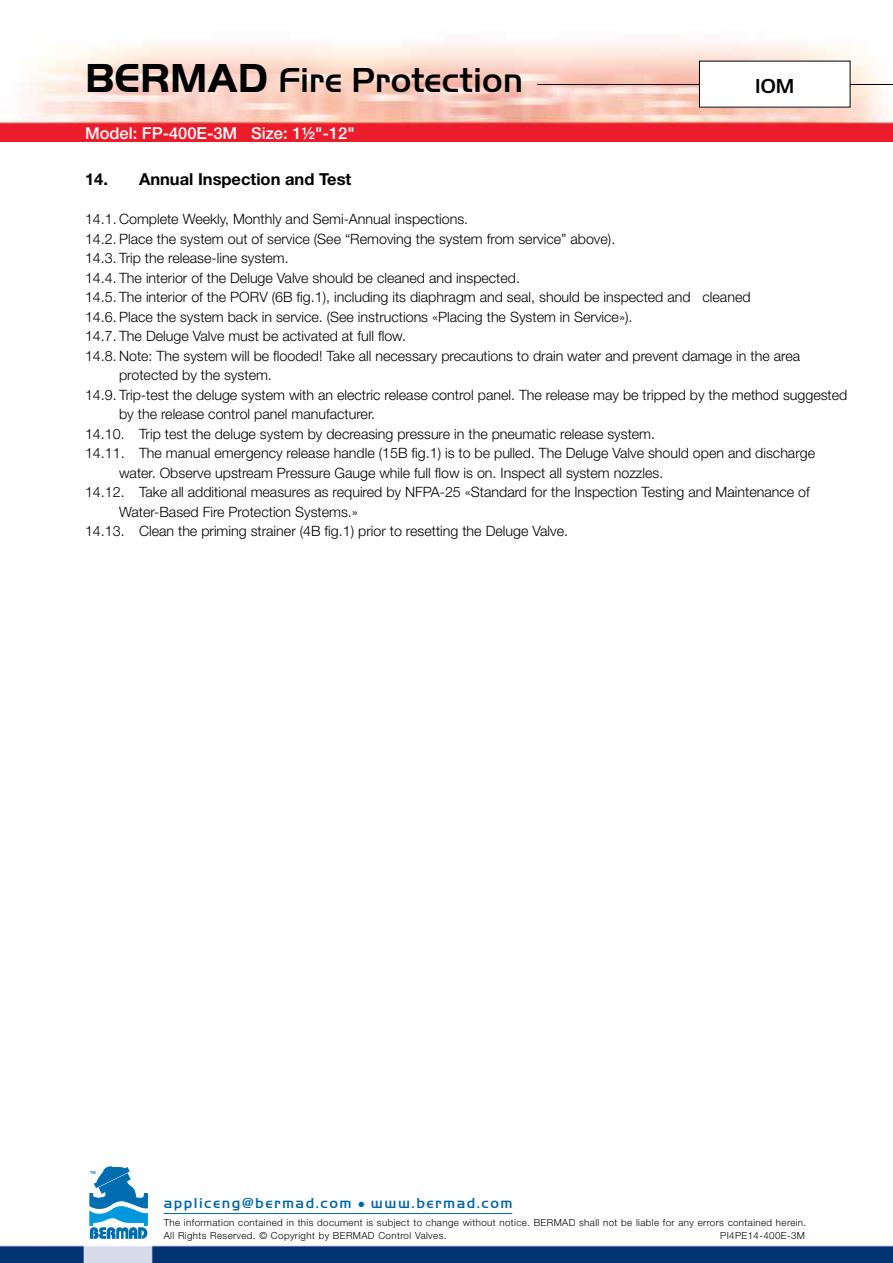
<style>
.page{position:relative;width:893px;height:1263px;background:#fff}
.page>*{position:absolute;margin:0;border:0;box-sizing:border-box;transform-origin:0 0}
.t1{font:500 36px "Handel Got D";color:#000}
.t2{font:500 21px "Handel Got D";color:#000}
.t3{font:500 16.5px "Helvetica Neue";color:#fff}
.t4{font:700 16.5px "Helvetica Neue";color:#000}
.t5{font:500 15px "Handel Got D";letter-spacing:.1em;color:#0068aa}
.t6{font:300 14.25px "Helvetica Neue";color:#000}
.t7{font:300 9.75px/13.2px "Helvetica Neue";letter-spacing:.04em;color:#000}
.s1{font-weight:700;font-size:42px}
</style>
<div class="page">
<img style="left:41px;top:1166px;width:852px;height:97px">
<img style="left:0;top:1245px;width:41px;height:18px">
<hr style="left:164px;top:1213px;width:348px;height:1px;background:#0068aa">
<svg style="left:90px;top:1167px;width:57px;height:72px"></svg>
<img style="left:0;top:42px;width:893px;height:100px">
<hr style="left:537px;top:84px;width:356px;height:1px;background:#000">
<div style="left:699px;top:61px;width:151px;height:46px;background:#fff"></div>
<h1 class="t1" style="left:85px;top:58px;width:440px"><span class="s1">BERMAD</span> Fire Protection</h1>
<h2 class="t2" style="left:755px;top:73px;width:41px">IOM</h2>
<p class="t3" style="left:85px;top:126px;width:271px">Model: FP-400E-3M Size: 1½"-12"</p>
<p class="t4" style="left:85px;top:173px;width:268px">14. Annual Inspection and Test</p>
<p class="t6" style="left:85px;top:214px;width:385px">14.1. Complete Weekly, Monthly and Semi-Annual inspections.</p>
<p class="t6" style="left:85px;top:233px;width:532px">14.2. Place the system out of service (See “Removing the system from service” above).</p>
<p class="t6" style="left:85px;top:253px;width:205px">14.3. Trip the release-line system.</p>
<p class="t6" style="left:85px;top:272px;width:436px">14.4. The interior of the Deluge Valve should be cleaned and inspected.</p>
<p class="t6" style="left:85px;top:292px;width:667px">14.5. The interior of the PORV (6B fig.1), including its diaphragm and seal, should be inspected and cleaned</p>
<p class="t6" style="left:85px;top:311px;width:549px">14.6. Place the system back in service. (See instructions «Placing the System in Service»).</p>
<p class="t6" style="left:85px;top:331px;width:322px">14.7. The Deluge Valve must be activated at full flow.</p>
<p class="t6" style="left:85px;top:350px;width:717px">14.8. Note: The system will be flooded! Take all necessary precautions to drain water and prevent damage in the area</p>
<p class="t6" style="left:119px;top:370px;width:154px">protected by the system.</p>
<p class="t6" style="left:85px;top:389px;width:764px">14.9. Trip-test the deluge system with an electric release control panel. The release may be tripped by the method suggested</p>
<p class="t6" style="left:119px;top:409px;width:258px">by the release control panel manufacturer.</p>
<p class="t6" style="left:85px;top:428px;width:572px">14.10. Trip test the deluge system by decreasing pressure in the pneumatic release system.</p>
<p class="t6" style="left:85px;top:448px;width:732px">14.11. The manual emergency release handle (15B fig.1) is to be pulled. The Deluge Valve should open and discharge</p>
<p class="t6" style="left:119px;top:467px;width:546px">water. Observe upstream Pressure Gauge while full flow is on. Inspect all system nozzles.</p>
<p class="t6" style="left:85px;top:487px;width:726px">14.12. Take all additional measures as required by NFPA-25 «Standard for the Inspection Testing and Maintenance of</p>
<p class="t6" style="left:119px;top:506px;width:240px">Water-Based Fire Protection Systems.»</p>
<p class="t6" style="left:85px;top:526px;width:484px">14.13. Clean the priming strainer (4B fig.1) prior to resetting the Deluge Valve.</p>
<p class="t5" style="left:164px;top:1198px;width:350px">appliceng@bermad.com ● www.bermad.com</p>
<p class="t7" style="left:164px;top:1216px;width:644px">The information contained in this document is subject to change without notice. BERMAD shall not be liable for any errors contained herein.<br>All Rights Reserved. © Copyright by BERMAD Control Valves.</p>
<p class="t7" style="left:720px;top:1230px;width:86px">PI4PE14-400E-3M</p>
</div>
